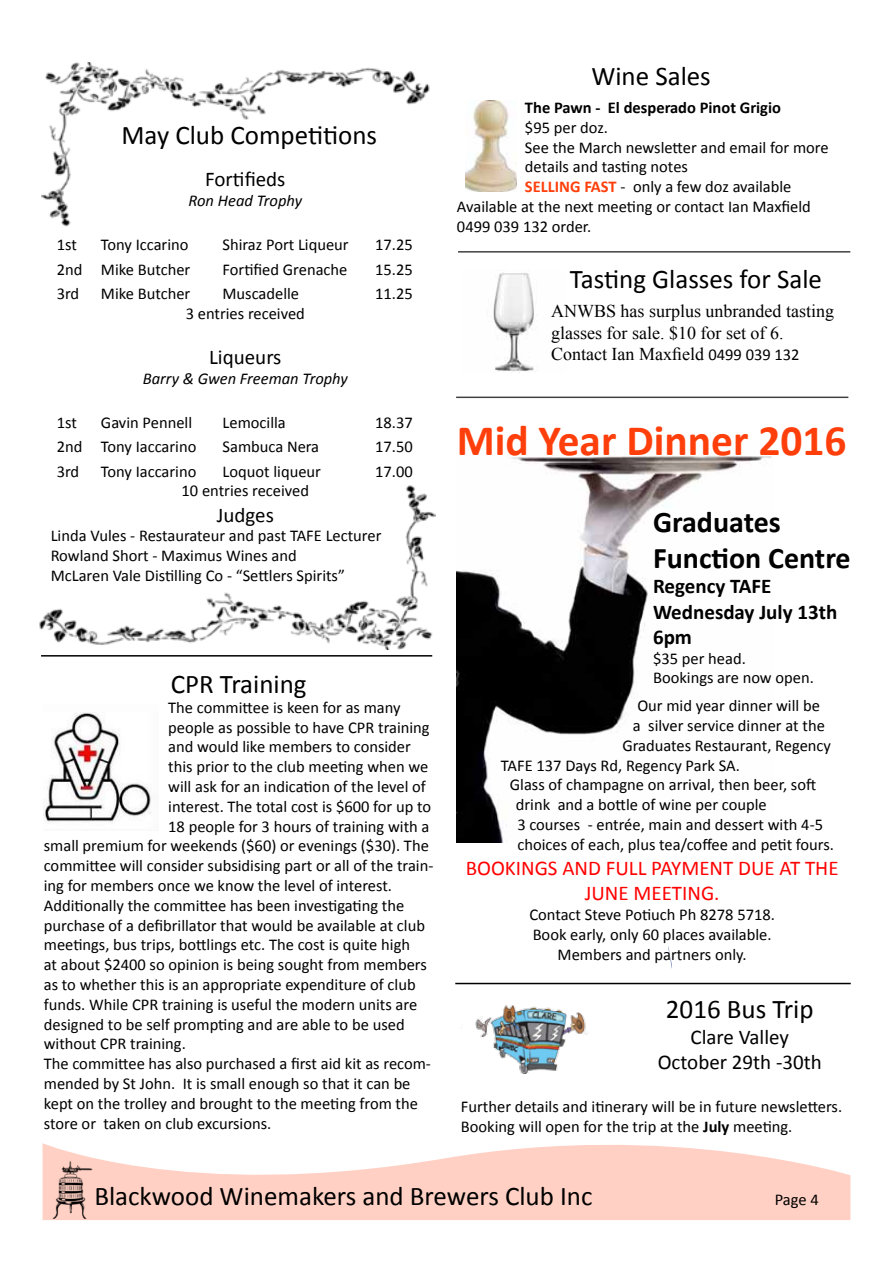
<style>
.page{position:relative;width:893px;height:1263px;background:#fff}
.page>*{position:absolute;margin:0;border:0;box-sizing:border-box;transform-origin:0 0}
.t1{font:700 43.5px "Calibri";color:#ff3f0b}
.t2{font:700 30px/36px "Calibri";color:#000}
.t3{font:27px "Calibri";color:#000}
.t4{font:21px/25.2px "Calibri";color:#000;text-align:center}
.t5{font:21px/25.2px "Calibri";color:#f00;text-align:center}
.t6{font:700 21px/25.2px "Calibri";color:#000}
.t7{font:18px/21.6px "Times New Roman";color:#000}
.t8{font:16.5px/19.8px "Calibri";color:#000}
.t9{font:italic 16.5px "Calibri";color:#000}
.t10{font:700 16.5px "Calibri";color:#000}
.s1{font-weight:700;color:#ff3f0b}
.s2{font-family:"Calibri";font-size:16.5px}
.s3{font-weight:700}
</style>
<div class="page">
<svg style="left:43px;top:1143px;width:807px;height:77px;fill:#ffd0c3"></svg>
<img style="left:43px;top:1156px;width:55px;height:64px">
<img style="left:39px;top:485px;width:396px;height:164px">
<img style="left:41px;top:62px;width:389px;height:165px">
<hr style="left:455px;top:983px;width:396px;height:1px;background:#000">
<img style="left:493px;top:272px;width:41px;height:99px">
<img style="left:465px;top:101px;width:51px;height:90px">
<svg style="left:456px;top:692px;width:1px;height:149px"></svg>
<hr style="left:458px;top:251px;width:392px;height:2px;background:#000">
<img style="left:457px;top:456px;width:315px;height:386px">
<svg style="left:668px;top:946px;width:4px;height:23px"></svg>
<hr style="left:456px;top:397px;width:392px;height:1px;background:#000">
<hr style="left:41px;top:655px;width:391px;height:1px;background:#000">
<img style="left:461px;top:1005px;width:126px;height:68px">
<img style="left:43px;top:712px;width:108px;height:110px">
<h3 class="t3" style="left:122px;top:118px;width:257px">May Club Competitions</h3>
<p class="t4" style="left:205px;top:167px;width:82px">Fortifieds</p>
<p class="t9" style="left:189px;top:189px;width:115px">Ron Head Trophy</p>
<p class="t8" style="left:57px;top:235px;width:22px">1st</p>
<p class="t8" style="left:101px;top:235px;width:89px">Tony Iccarino</p>
<p class="t8" style="left:223px;top:235px;width:128px">Shiraz Port Liqueur</p>
<p class="t8" style="left:375px;top:235px;width:39px">17.25</p>
<p class="t8" style="left:57px;top:259px;width:135px">2nd Mike Butcher</p>
<p class="t8" style="left:223px;top:259px;width:126px">Fortified Grenache</p>
<p class="t8" style="left:375px;top:259px;width:39px">15.25</p>
<p class="t8" style="left:57px;top:284px;width:24px">3rd</p>
<p class="t8" style="left:101px;top:284px;width:91px">Mike Butcher</p>
<p class="t8" style="left:223px;top:284px;width:78px">Muscadelle</p>
<p class="t8" style="left:375px;top:284px;width:39px">11.25</p>
<p class="t8" style="left:186px;top:303px;width:121px">3 entries received</p>
<p class="t4" style="left:209px;top:344px;width:74px">Liqueurs</p>
<p class="t9" style="left:143px;top:367px;width:207px">Barry &amp; Gwen Freeman Trophy</p>
<p class="t8" style="left:57px;top:412px;width:22px">1st</p>
<p class="t8" style="left:101px;top:412px;width:93px">Gavin Pennell</p>
<p class="t8" style="left:223px;top:412px;width:65px">Lemocilla</p>
<p class="t8" style="left:375px;top:412px;width:39px">18.37</p>
<p class="t8" style="left:57px;top:437px;width:141px">2nd Tony Iaccarino</p>
<p class="t8" style="left:223px;top:437px;width:98px">Sambuca Nera</p>
<p class="t8" style="left:375px;top:437px;width:39px">17.50</p>
<p class="t8" style="left:57px;top:461px;width:24px">3rd</p>
<p class="t8" style="left:101px;top:461px;width:97px">Tony Iaccarino</p>
<p class="t8" style="left:223px;top:461px;width:100px">Loquot liqueur</p>
<p class="t8" style="left:375px;top:461px;width:39px">17.00</p>
<p class="t8" style="left:182px;top:481px;width:129px">10 entries received</p>
<p class="t4" style="left:217px;top:502px;width:59px">Judges</p>
<p class="t8" style="left:51px;top:526px;width:332px">Linda Vules - Restaurateur and past TAFE Lecturer<br>Rowland Short - Maximus Wines and<br>McLaren Vale Distilling Co - “Settlers Spirits”</p>
<h3 class="t3" style="left:171px;top:667px;width:137px">CPR Training</h3>
<p class="t8" style="left:168px;top:697px;width:234px">The committee is keen for as many</p>
<p class="t8" style="left:168px;top:717px;width:263px">people as possible to have CPR training</p>
<p class="t8" style="left:168px;top:737px;width:244px">and would like members to consider</p>
<p class="t8" style="left:168px;top:757px;width:262px">this prior to the club meeting when we</p>
<p class="t8" style="left:168px;top:777px;width:259px">will ask for an indication of the level of</p>
<p class="t8" style="left:168px;top:796px;width:264px">interest. The total cost is $600 for up to</p>
<p class="t8" style="left:168px;top:816px;width:263px">18 people for 3 hours of training with a</p>
<p class="t8" style="left:44px;top:836px;width:387px">small premium for weekends ($60) or evenings ($30). The</p>
<p class="t8" style="left:44px;top:856px;width:391px">committee will consider subsidising part or all of the train-</p>
<p class="t8" style="left:44px;top:876px;width:350px">ing for members once we know the level of interest.</p>
<p class="t8" style="left:44px;top:895px;width:362px">Additionally the committee has been investigating the</p>
<p class="t8" style="left:44px;top:915px;width:383px">purchase of a defibrillator that would be available at club</p>
<p class="t8" style="left:44px;top:935px;width:368px">meetings, bus trips, bottlings etc. The cost is quite high</p>
<p class="t8" style="left:44px;top:955px;width:385px">at about $2400 so opinion is being sought from members</p>
<p class="t8" style="left:44px;top:975px;width:373px">as to whether this is an appropriate expenditure of club</p>
<p class="t8" style="left:44px;top:994px;width:375px">funds. While CPR training is useful the modern units are</p>
<p class="t8" style="left:44px;top:1014px;width:362px">designed to be self prompting and are able to be used</p>
<p class="t8" style="left:44px;top:1034px;width:144px">without CPR training.</p>
<p class="t8" style="left:44px;top:1054px;width:389px">The committee has also purchased a first aid kit as recom-</p>
<p class="t8" style="left:44px;top:1074px;width:368px">mended by St John. It is small enough so that it can be</p>
<p class="t8" style="left:44px;top:1093px;width:376px">kept on the trolley and brought to the meeting from the</p>
<p class="t8" style="left:44px;top:1113px;width:229px">store or taken on club excursions.</p>
<h3 class="t3" style="left:591px;top:59px;width:121px">Wine Sales</h3>
<p class="t10" style="left:525px;top:97px;width:257px">The Pawn - El desperado Pinot Grigio</p>
<p class="t8" style="left:525px;top:117px;width:85px">$95 per doz.</p>
<p class="t8" style="left:525px;top:137px;width:305px">See the March newsletter and email for more</p>
<p class="t8" style="left:525px;top:157px;width:165px">details and tasting notes</p>
<p class="t8" style="left:525px;top:177px;width:268px"><span class="s1">SELLING FAST</span> - only a few doz available</p>
<p class="t8" style="left:457px;top:197px;width:355px">Available at the next meeting or contact Ian Maxfield</p>
<p class="t8" style="left:457px;top:216px;width:136px">0499 039 132 order.</p>
<h3 class="t3" style="left:570px;top:262px;width:254px">Tasting Glasses for Sale</h3>
<p class="t7" style="left:551px;top:300px;width:284px">ANWBS has surplus unbranded tasting glasses for sale. $10 for set of 6.<br>Contact Ian Maxfield <span class="s2">0499 039 132</span></p>
<h1 class="t1" style="left:457px;top:413px;width:391px">Mid Year Dinner 2016</h1>
<h2 class="t2" style="left:653px;top:504px;width:199px">Graduates<br>Function Centre</h2>
<p class="t6" style="left:653px;top:574px;width:186px">Regency TAFE<br>Wednesday July 13th<br>6pm</p>
<p class="t8" style="left:653px;top:648px;width:162px">$35 per head.<br>Bookings are now open.</p>
<p class="t8" style="left:637px;top:696px;width:184px">Our mid year dinner will be</p>
<p class="t8" style="left:633px;top:716px;width:193px">a silver service dinner at the</p>
<p class="t8" style="left:622px;top:735px;width:210px">Graduates Restaurant, Regency</p>
<p class="t8" style="left:501px;top:755px;width:241px">TAFE 137 Days Rd, Regency Park SA.</p>
<p class="t8" style="left:510px;top:775px;width:308px">Glass of champagne on arrival, then beer, soft</p>
<p class="t8" style="left:516px;top:795px;width:252px">drink and a bottle of wine per couple</p>
<p class="t8" style="left:517px;top:815px;width:307px">3 courses - entrée, main and dessert with 4-5</p>
<p class="t8" style="left:517px;top:834px;width:318px">choices of each, plus tea/coffee and petit fours.</p>
<p class="t5" style="left:466px;top:855px;width:374px">BOOKINGS AND FULL PAYMENT DUE AT THE<br>JUNE MEETING.</p>
<p class="t8" style="left:529px;top:905px;width:247px;text-align:center">Contact Steve Potiuch Ph 8278 5718.<br>Book early, only 60 places available.<br>Members and partners only.</p>
<h3 class="t3" style="left:666px;top:992px;width:149px">2016 Bus Trip</h3>
<p class="t4" style="left:658px;top:1024px;width:166px">Clare Valley<br>October 29th -30th</p>
<p class="t8" style="left:461px;top:1096px;width:383px">Further details and itinerary will be in future newsletters.<br>Booking will open for the trip at the <span class="s3">July</span> meeting.</p>
<h3 class="t3" style="left:94px;top:1179px;width:500px">Blackwood Winemakers and Brewers Club Inc</h3>
<p class="t8" style="left:775px;top:1189px;width:46px">Page 4</p>
</div>
